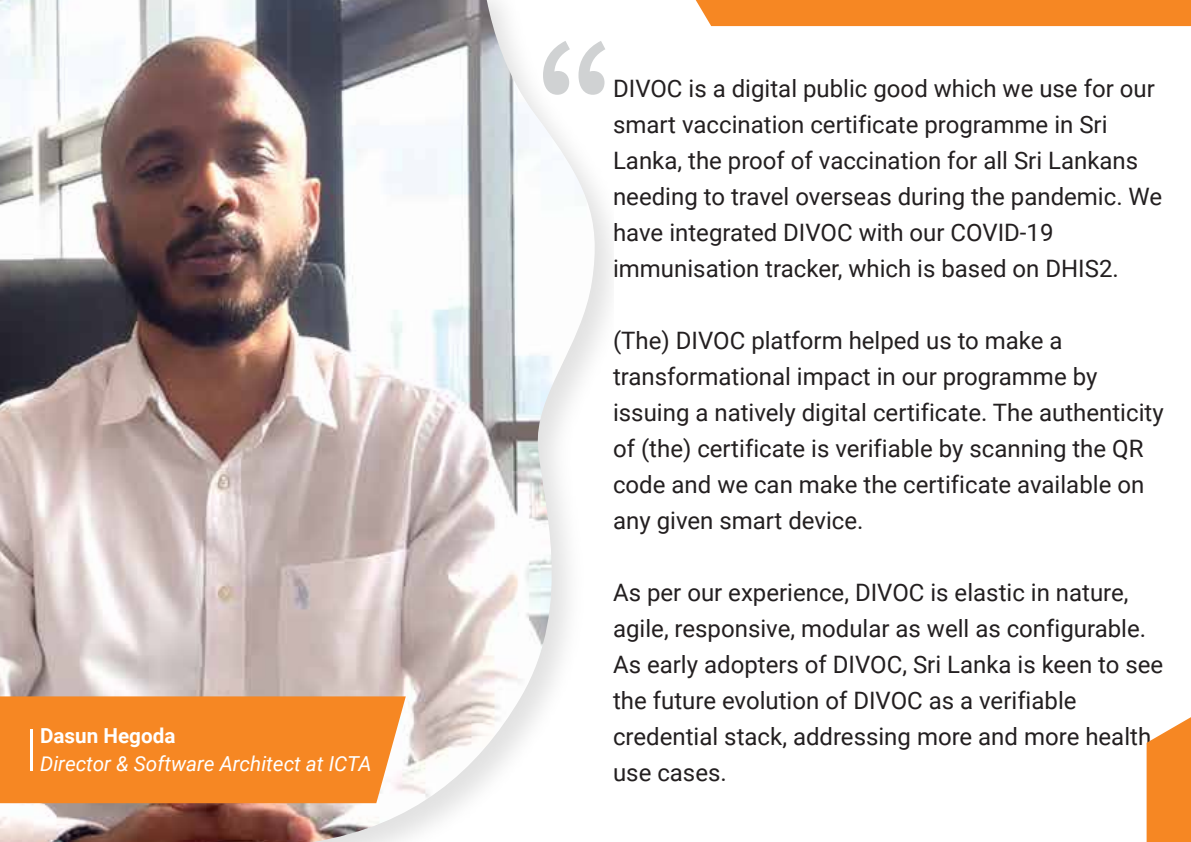
<style>
.page{position:relative;width:1191px;height:842px;background:#fff}
.page>*{position:absolute;margin:0;border:0;box-sizing:border-box;transform-origin:0 0}
.t1{font:147.8px "Source Code Variable";color:#d0d2d3}
.t2{font:24px/36px "Roboto";color:#231f20}
.t3{font:italic 20.6px "Roboto";color:#fff}
.t4{font:700 20.6px "Roboto";color:#fff}
</style>
<div class="page">
<img style="left:0;top:0;width:602px;height:842px">
<div style="left:0;top:696px;width:406px;height:107px;background:#f68723"></div>
<svg style="left:1146px;top:717px;width:45px;height:125px;background:#f7943c"></svg>
<hr style="left:30px;top:729px;width:3px;height:42px;background:#fff">
<div style="left:695px;top:0;width:496px;height:26px;background:#f68723"></div>
<p class="t4" style="left:40px;top:721px;width:137px">Dasun Hegoda</p>
<p class="t3" style="left:40px;top:749px;width:333px">Director &amp; Software Architect at ICTA</p>
<h1 class="t1" style="left:531px;top:-13px;width:90px">“</h1>
<p class="t2" style="left:613px;top:69px;width:550px">DIVOC is a digital public good which we use for our smart vaccination certificate programme in Sri Lanka, the proof of vaccination for all Sri Lankans needing to travel overseas during the pandemic. We have integrated DIVOC with our COVID-19 immunisation tracker, which is based on DHIS2.</p>
<p class="t2" style="left:613px;top:321px;width:552px">(The) DIVOC platform helped us to make a transformational impact in our programme by issuing a natively digital certificate. The authenticity of (the) certificate is verifiable by scanning the QR code and we can make the certificate available on any given smart device.</p>
<p class="t2" style="left:613px;top:573px;width:552px">As per our experience, DIVOC is elastic in nature, agile, responsive, modular as well as configurable.<br>As early adopters of DIVOC, Sri Lanka is keen to see the future evolution of DIVOC as a verifiable credential stack, addressing more and more health use cases.</p>
</div>
